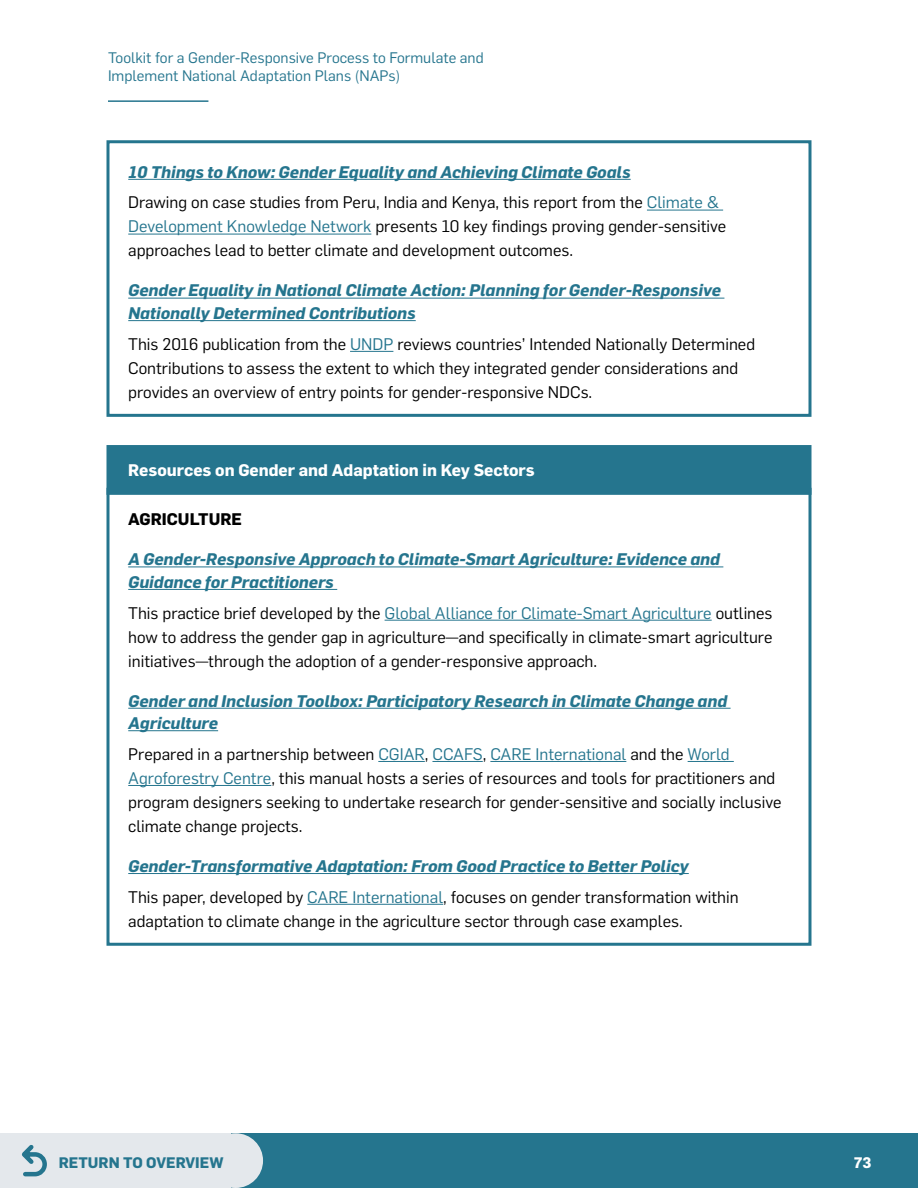
<style>
.page{position:relative;width:918px;height:1188px;background:#fff}
.page>*{position:absolute;margin:0;border:0;box-sizing:border-box;transform-origin:0 0}
.t1{font:16.5px/24px "Flama";color:#000}
.t2{font:italic 700 16.5px/22.5px "Flama";color:#25758e}
.t3{font:700 16.5px "Flama";color:#fff}
.t4{font:700 16.5px "Flama";color:#000}
.t5{font:15px/18px "Flama";color:#25758e}
.t6{font:700 15px "Flama";color:#25758e}
.t7{font:700 15px "Flama";color:#fff}
.s1{font-weight:700;font-style:italic;color:#25758e}
.s2{color:#25758e}
.s3{font-weight:400;font-style:normal;color:#000}
.s4{font-weight:400;font-style:normal}
</style>
<div class="page">
<div style="left:0;top:1133px;width:918px;height:55px;background:#25758e"></div>
<hr style="left:108px;top:100px;width:100px;height:2px;background:#25758e">
<div style="left:208px;top:1133px;width:55px;height:55px;background:#e4e8ec;border-radius:50%"></div>
<div style="left:0;top:1133px;width:230px;height:55px;background:#e4e8ec"></div>
<svg style="left:21px;top:1145px;width:26px;height:32px"></svg>
<div style="left:106px;top:140px;width:706px;height:277px;border:3px solid #25758e"></div>
<hr style="left:128px;top:179px;width:503px;height:1px;background:#25758e">
<hr style="left:647px;top:210px;width:76px;height:1px;background:#25758e">
<hr style="left:128px;top:234px;width:243px;height:1px;background:#25758e">
<hr style="left:128px;top:298px;width:596px;height:1px;background:#25758e">
<hr style="left:128px;top:320px;width:288px;height:1px;background:#25758e">
<hr style="left:350px;top:351px;width:43px;height:1px;background:#25758e">
<div style="left:106px;top:445px;width:706px;height:50px;background:#25758e;border:3px solid #25758e"></div>
<div style="left:106px;top:488px;width:706px;height:458px;border:3px solid #25758e"></div>
<hr style="left:128px;top:567px;width:595px;height:1px;background:#25758e">
<hr style="left:128px;top:589px;width:209px;height:1px;background:#25758e">
<hr style="left:385px;top:620px;width:327px;height:1px;background:#25758e">
<hr style="left:128px;top:708px;width:603px;height:1px;background:#25758e">
<hr style="left:128px;top:730px;width:90px;height:1px;background:#25758e">
<hr style="left:378px;top:761px;width:47px;height:1px;background:#25758e">
<hr style="left:432px;top:761px;width:51px;height:1px;background:#25758e">
<hr style="left:490px;top:761px;width:136px;height:1px;background:#25758e">
<hr style="left:688px;top:761px;width:46px;height:1px;background:#25758e">
<hr style="left:128px;top:785px;width:143px;height:1px;background:#25758e">
<hr style="left:128px;top:873px;width:561px;height:1px;background:#25758e">
<hr style="left:307px;top:904px;width:136px;height:1px;background:#25758e">
<p class="t5" style="left:108px;top:48px;width:377px">Toolkit for a Gender-Responsive Process to Formulate and<br>Implement National Adaptation Plans (NAPs)</p>
<p class="t1" style="left:128px;top:155px;width:592px;line-height:30.8px"><span class="s1">10 Things to Know: Gender Equality and Achieving Climate Goals<br></span>Drawing on case studies from Peru, India and Kenya, this report from the <span class="s2">Climate &amp;</span></p>
<p class="t1" style="left:128px;top:214px;width:599px"><span class="s2">Development Knowledge Network</span> presents 10 key findings proving gender-sensitive approaches lead to better climate and development outcomes.</p>
<p class="t2" style="left:128px;top:278px;width:594px">Gender Equality in National Climate Action: Planning for Gender-Responsive<br>Nationally Determined Contributions</p>
<p class="t1" style="left:128px;top:331px;width:629px">This 2016 publication from the <span class="s2">UNDP</span> reviews countries’ Intended Nationally Determined<br>Contributions to assess the extent to which they integrated gender considerations and provides an overview of entry points for gender-responsive NDCs.</p>
<p class="t3" style="left:128px;top:458px;width:408px">Resources on Gender and Adaptation in Key Sectors</p>
<p class="t4" style="left:128px;top:507px;width:115px">AGRICULTURE</p>
<p class="t2" style="left:128px;top:547px;width:593px">A Gender-Responsive Approach to Climate-Smart Agriculture: Evidence and<br>Guidance for Practitioners</p>
<p class="t1" style="left:128px;top:600px;width:646px;text-align:justify">This practice brief developed by the <span class="s2">Global Alliance for Climate-Smart Agriculture</span> outlines how to address the gender gap in agriculture—and specifically in climate-smart agriculture initiatives—through the adoption of a gender-responsive approach.</p>
<p class="t2" style="left:128px;top:688px;width:601px">Gender and Inclusion Toolbox: Participatory Research in Climate Change and<br>Agriculture</p>
<p class="t1" style="left:128px;top:741px;width:655px">Prepared in a partnership between <span class="s2">CGIAR</span>, <span class="s2">CCAFS</span>, <span class="s2">CARE International</span> and the <span class="s2">World Agroforestry Centre</span>, this manual hosts a series of resources and tools for practitioners and program designers seeking to undertake research for gender-sensitive and socially inclusive climate change projects.</p>
<p class="t2" style="left:128px;top:850px;width:612px;line-height:30.8px">Gender-Transformative Adaptation: From Good Practice to Better Policy<br><span class="s3">This paper, developed by</span> <span class="s4">CARE International</span><span class="s3">, focuses on gender transformation within</span></p>
<p class="t1" style="left:128px;top:908px;width:556px">adaptation to climate change in the agriculture sector through case examples.</p>
<p class="t6" style="left:59px;top:1152px;width:166px">RETURN TO OVERVIEW</p>
<p class="t7" style="left:854px;top:1152px;width:19px">73</p>
</div>
